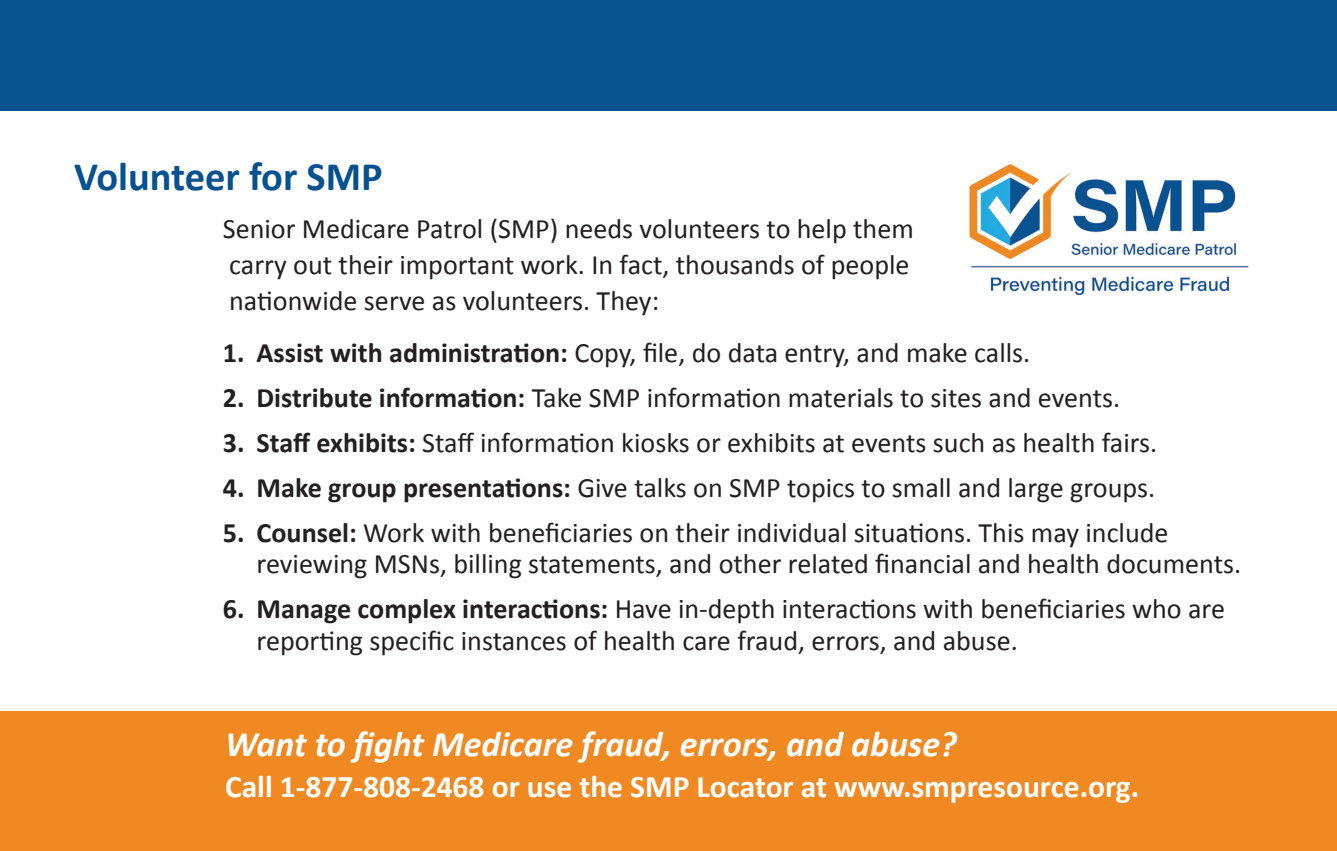
<style>
.page{position:relative;width:1337px;height:851px;background:#fff}
.page>*{position:absolute;margin:0;border:0;box-sizing:border-box;transform-origin:0 0}
.Headline_blue{font:700 40.5px "Calibri";color:#065190}
.intro_text_bullet{font:italic 700 36px "Calibri";color:#fff}
.intro_text_bullet-2{font:700 31.5px "Calibri";color:#fff}
.calibri_1{font:28.12px/31.5px "Calibri";color:#231f20}
.IFC{font:28.12px/36px "Calibri";color:#231f20}
.s1{font-weight:700}
</style>
<div class="page">
<div style="left:0;top:0;width:1336px;height:111px;background:#065190"></div>
<div style="left:0;top:711px;width:1336px;height:139px;background:#f08921"></div>
<img style="left:969px;top:164px;width:280px;height:132px">
<p class="Headline_blue" style="left:74px;top:151px;width:310px">Volunteer for SMP</p>
<p class="IFC" style="left:223px;top:211px;width:692px">Senior Medicare Patrol (SMP) needs volunteers to help them carry out their important work. In fact, thousands of people nationwide serve as volunteers. They:</p>
<p class="calibri_1" style="left:223px;top:337px;width:809px"><span class="s1">1. Assist with administration:</span> Copy, file, do data entry, and make calls.</p>
<p class="calibri_1" style="left:223px;top:382px;width:899px"><span class="s1">2. Distribute information:</span> Take SMP information materials to sites and events.</p>
<p class="calibri_1" style="left:223px;top:427px;width:936px"><span class="s1">3. Staff exhibits:</span> Staff information kiosks or exhibits at events such as health fairs.</p>
<p class="calibri_1" style="left:223px;top:472px;width:934px"><span class="s1">4. Make group presentations:</span> Give talks on SMP topics to small and large groups.</p>
<p class="calibri_1" style="left:256px;top:517px;width:986px;text-indent:-34px"><span class="s1">5. Counsel:</span> Work with beneficiaries on their individual situations. This may include reviewing MSNs, billing statements, and other related financial and health documents.</p>
<p class="calibri_1" style="left:256px;top:593px;width:970px;text-indent:-34px"><span class="s1">6. Manage complex interactions:</span> Have in-depth interactions with beneficiaries who are reporting specific instances of health care fraud, errors, and abuse.</p>
<p class="intro_text_bullet" style="left:225px;top:721px;width:733px">Want to fight Medicare fraud, errors, and abuse?</p>
<p class="intro_text_bullet-2" style="left:225px;top:766px;width:915px">Call 1-877-808-2468 or use the SMP Locator at www.smpresource.org.</p>
</div>
